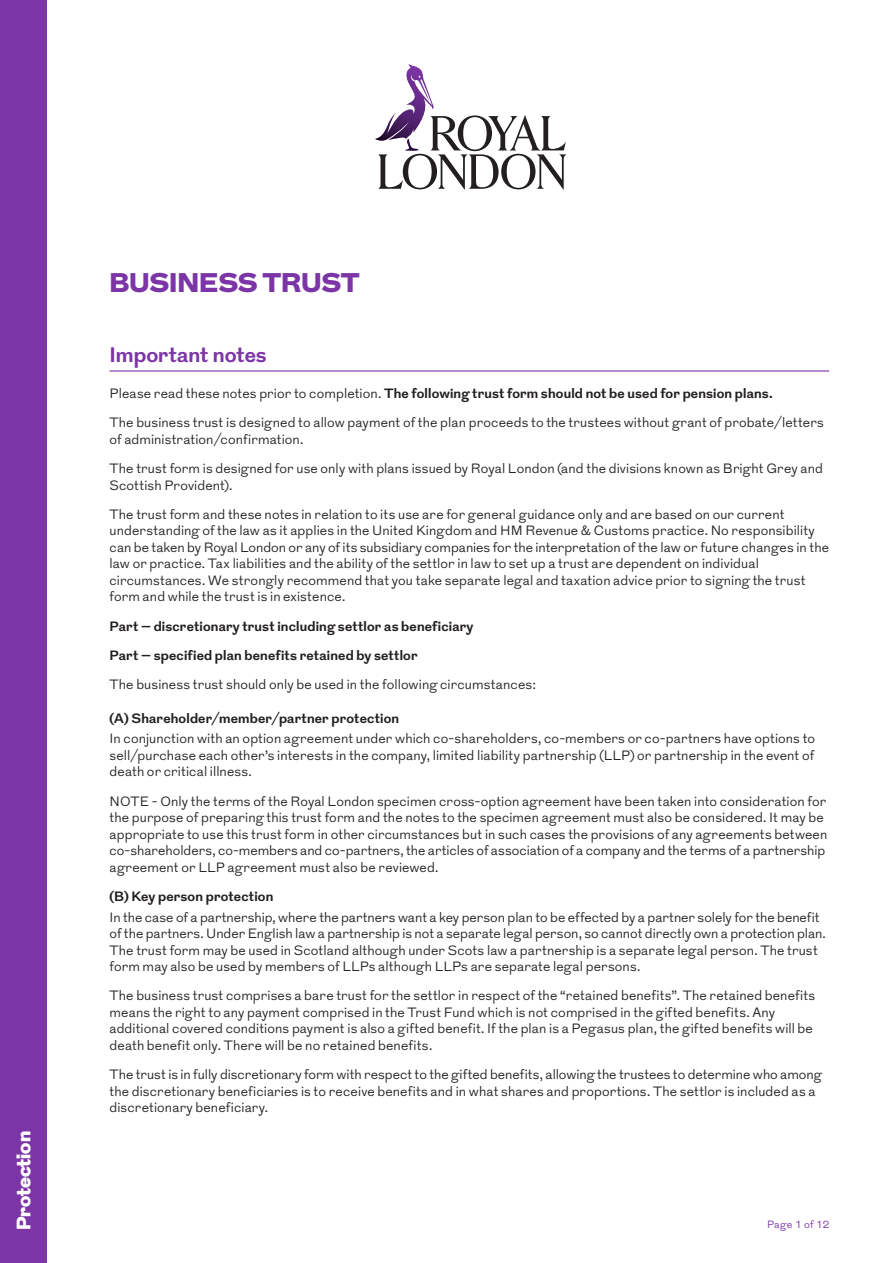
<style>
.page{position:relative;width:893px;height:1263px;background:#fff}
.page>*{position:absolute;margin:0;border:0;box-sizing:border-box;transform-origin:0 0}
.Main_Title{font:900 27px "Grot";letter-spacing:-.005em;color:#7c35a6}
.Numbered_Heading{font:700 21px "Grot";color:#7c35a6}
.t1{font:900 19.5px "Grot";color:#fff}
.Body_Copy___4mm{font:300 13.5px/16.5px "Grot";letter-spacing:.01em;color:#231f20}
.Body_TEXT{font:300 13.5px/16.5px "Grot";letter-spacing:.01em;color:#231f20}
.Body_BOLD{font:700 13.5px "Grot";letter-spacing:.01em;color:#231f20}
.Body_TEXT-2{font:700 13.5px "Grot";letter-spacing:.01em;color:#231f20}
.Black_Subhead{font:700 13.5px "Grot";letter-spacing:.015em;color:#231f20}
.Recipient{font:300 10.5px "Grot";letter-spacing:.01em;color:#7c35a6}
.s1{font-weight:300}
</style>
<div class="page">
<div style="left:0;top:0;width:47px;height:1263px;background:#7c35a6"></div>
<hr style="left:110px;top:370px;width:719px;height:2px;background:#7c35a6">
<svg style="left:375px;top:64px;width:192px;height:126px"></svg>
<p class="t1" style="left:10px;top:1230px;width:101px;rotate:-90deg">Protection</p>
<p class="Main_Title" style="left:110px;top:264px;width:252px">BUSINESS TRUST</p>
<p class="Numbered_Heading" style="left:110px;top:340px;width:159px">Important notes</p>
<p class="Body_TEXT-2" style="left:110px;top:384px;width:665px"><span class="s1">Please read these notes prior to completion.</span> The following trust form should not be used for pension plans.</p>
<p class="Body_Copy___4mm" style="left:110px;top:415px;width:716px">The business trust is designed to allow payment of the plan proceeds to the trustees without grant of probate/letters of administration/confirmation.</p>
<p class="Body_TEXT" style="left:110px;top:460px;width:715px">The trust form is designed for use only with plans issued by Royal London (and the divisions known as Bright Grey and<br>Scottish Provident).</p>
<p class="Body_TEXT" style="left:110px;top:506px;width:721px">The trust form and these notes in relation to its use are for general guidance only and are based on our current understanding of the law as it applies in the United Kingdom and HM Revenue &amp; Customs practice. No responsibility can be taken by Royal London or any of its subsidiary companies for the interpretation of the law or future changes in the law or practice. Tax liabilities and the ability of the settlor in law to set up a trust are dependent on individual circumstances. We strongly recommend that you take separate legal and taxation advice prior to signing the trust form and while the trust is in existence.</p>
<p class="Body_BOLD" style="left:110px;top:616px;width:365px">Part – discretionary trust including settlor as beneficiary</p>
<p class="Body_BOLD" style="left:110px;top:646px;width:310px">Part – specified plan benefits retained by settlor</p>
<p class="Body_Copy___4mm" style="left:110px;top:676px;width:428px">The business trust should only be used in the following circumstances:</p>
<p class="Black_Subhead" style="left:110px;top:708px;width:291px">(A) Shareholder/member/partner protection</p>
<p class="Body_Copy___4mm" style="left:110px;top:731px;width:707px;text-align:justify">In conjunction with an option agreement under which co-shareholders, co-members or co-partners have options to sell/purchase each other’s interests in the company, limited liability partnership (LLP) or partnership in the event of death or critical illness.</p>
<p class="Body_Copy___4mm" style="left:110px;top:793px;width:719px">NOTE - Only the terms of the Royal London specimen cross-option agreement have been taken into consideration for the purpose of preparing this trust form and the notes to the specimen agreement must also be considered. It may be appropriate to use this trust form in other circumstances but in such cases the provisions of any agreements between co-shareholders, co-members and co-partners, the articles of association of a company and the terms of a partnership agreement or LLP agreement must also be reviewed.</p>
<p class="Black_Subhead" style="left:110px;top:887px;width:165px">(B) Key person protection</p>
<p class="Body_Copy___4mm" style="left:110px;top:909px;width:718px">In the case of a partnership, where the partners want a key person plan to be effected by a partner solely for the benefit of the partners. Under English law a partnership is not a separate legal person, so cannot directly own a protection plan.<br>The trust form may be used in Scotland although under Scots law a partnership is a separate legal person. The trust form may also be used by members of LLPs although LLPs are separate legal persons.</p>
<p class="Body_Copy___4mm" style="left:110px;top:988px;width:707px">The business trust comprises a bare trust for the settlor in respect of the “retained benefits”. The retained benefits means the right to any payment comprised in the Trust Fund which is not comprised in the gifted benefits. Any additional covered conditions payment is also a gifted benefit. If the plan is a Pegasus plan, the gifted benefits will be death benefit only. There will be no retained benefits.</p>
<p class="Body_Copy___4mm" style="left:110px;top:1066px;width:714px">The trust is in fully discretionary form with respect to the gifted benefits, allowing the trustees to determine who among the discretionary beneficiaries is to receive benefits and in what shares and proportions. The settlor is included as a discretionary beneficiary.</p>
<p class="Recipient" style="left:767px;top:1218px;width:64px">Page 1 of 12</p>
</div>
